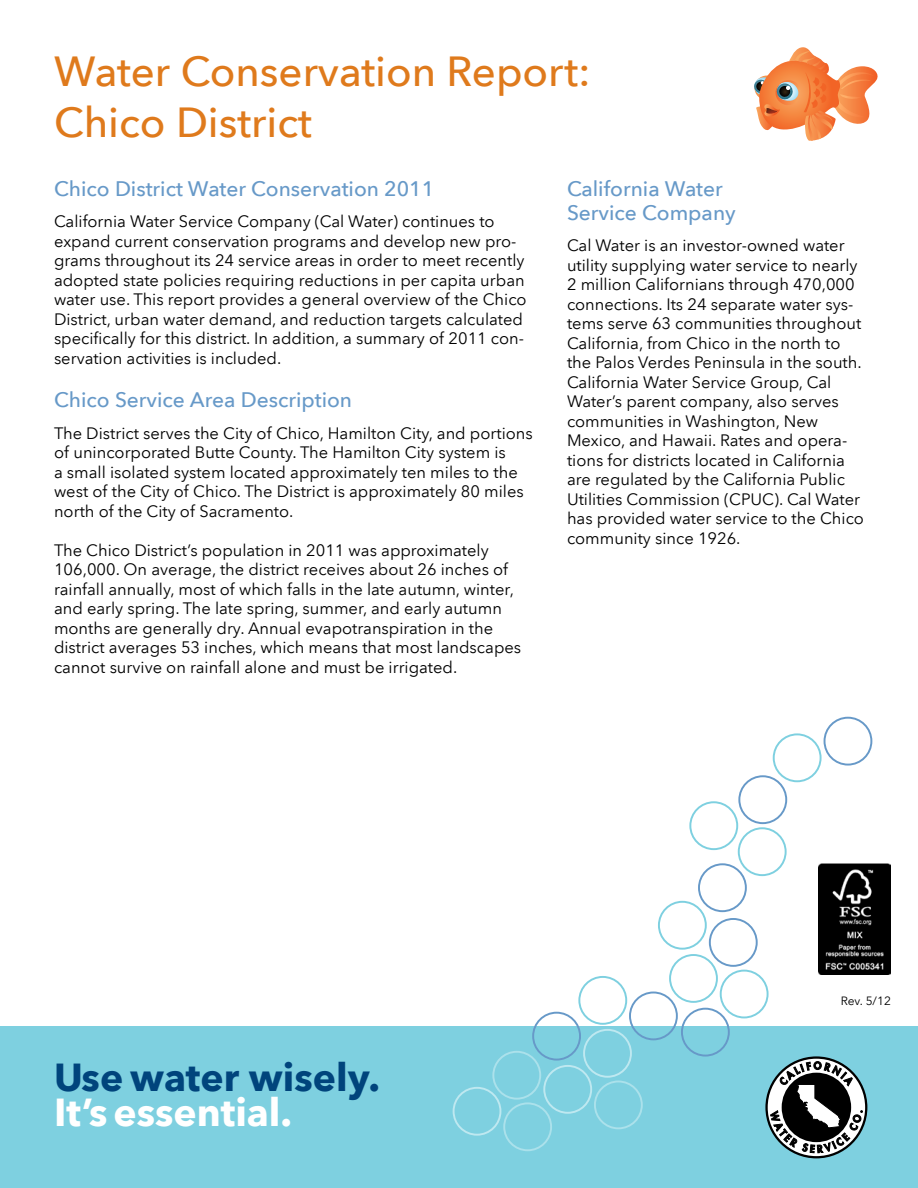
<style>
.page{position:relative;width:918px;height:1188px;background:#fff}
.page>*{position:absolute;margin:0;border:0;box-sizing:border-box;transform-origin:0 0}
.t1{font:500 42px/51px "Avenir Next LT Com";color:#df7a1c}
.t2{font:700 39px "Avenir Next LT Com";color:#00447c}
.t3{font:700 39px "Avenir Next LT Com";color:#fff}
.t4{font:500 21px/24px "Avenir Next LT Com";color:#6799c8}
.t5{font:16.5px/19.5px "Avenir Next LT Com";color:#000}
.t6{font:12px "Avenir Next LT Com";color:#000}
</style>
<div class="page">
<div style="left:0;top:1026px;width:918px;height:162px;background:#7ed0e0"></div>
<div style="left:765px;top:1056px;width:102px;height:102px;border:2px solid #000;border-radius:50%"></div>
<svg style="left:770px;top:1061px;width:93px;height:98px;background:#6f7b7e"></svg>
<img style="left:818px;top:864px;width:73px;height:111px">
<svg style="left:754px;top:47px;width:124px;height:94px"></svg>
<div style="left:578px;top:976px;width:49px;height:49px;border:2px solid #7ed0e0;border-radius:50%"></div>
<div style="left:629px;top:992px;width:49px;height:48px;border:2px solid #6799c8;border-radius:50%"></div>
<div style="left:669px;top:954px;width:49px;height:49px;border:2px solid #7ed0e0;border-radius:50%"></div>
<div style="left:709px;top:918px;width:49px;height:49px;border:2px solid #6799c8;border-radius:50%"></div>
<div style="left:720px;top:970px;width:49px;height:48px;border:2px solid #7ed0e0;border-radius:50%"></div>
<div style="left:689px;top:801px;width:49px;height:49px;border:2px solid #7ed0e0;border-radius:50%"></div>
<div style="left:658px;top:901px;width:49px;height:49px;border:2px solid #7ed0e0;border-radius:50%"></div>
<div style="left:698px;top:863px;width:49px;height:49px;border:2px solid #6799c8;border-radius:50%"></div>
<div style="left:738px;top:827px;width:49px;height:49px;border:2px solid #7ed0e0;border-radius:50%"></div>
<div style="left:738px;top:775px;width:49px;height:49px;border:2px solid #6799c8;border-radius:50%"></div>
<div style="left:453px;top:1087px;width:48px;height:49px;border:2px solid #bee8f0;border-radius:50%"></div>
<div style="left:492px;top:1051px;width:49px;height:49px;border:2px solid #abe1eb;border-radius:50%"></div>
<div style="left:503px;top:1102px;width:49px;height:49px;border:2px solid #abe1eb;border-radius:50%"></div>
<div style="left:543px;top:1065px;width:49px;height:49px;border:2px solid #bee8f0;border-radius:50%"></div>
<div style="left:583px;top:1029px;width:49px;height:49px;border:2px solid #bee8f0;border-radius:50%"></div>
<div style="left:594px;top:1081px;width:49px;height:48px;border:2px solid #abe1eb;border-radius:50%"></div>
<div style="left:532px;top:1012px;width:49px;height:49px;border:2px solid #6799c8;border-radius:50%"></div>
<div style="left:773px;top:733px;width:49px;height:49px;border:2px solid #7ed0e0;border-radius:50%"></div>
<div style="left:824px;top:717px;width:48px;height:49px;border:2px solid #6799c8;border-radius:50%"></div>
<div style="left:681px;top:1008px;width:49px;height:49px;border:2px solid #6799c8;border-radius:50%"></div>
<h1 class="t1" style="left:54px;top:46px;width:538px">Water Conservation Report:<br>Chico District</h1>
<p class="t4" style="left:54px;top:177px;width:382px">Chico District Water Conservation 2011</p>
<p class="t5" style="left:54px;top:212px;width:474px">California Water Service Company (Cal Water) continues to expand current conservation programs and develop new pro&shy;grams throughout its 24 service areas in order to meet recently adopted state policies requiring reductions in per capita urban water use. This report provides a general overview of the Chico District, urban water demand, and reduction targets calculated specifically for this district. In addition, a summary of 2011 con&shy;servation activities is included.</p>
<p class="t4" style="left:54px;top:388px;width:300px">Chico Service Area Description</p>
<p class="t5" style="left:54px;top:423px;width:480px">The District serves the City of Chico, Hamilton City, and portions of unincorporated Butte County. The Hamilton City system is<br>a small isolated system located approximately ten miles to the west of the City of Chico. The District is approximately 80 miles north of the City of Sacramento.</p>
<p class="t5" style="left:54px;top:540px;width:469px">The Chico District’s population in 2011 was approximately 106,000. On average, the district receives about 26 inches of rainfall annually, most of which falls in the late autumn, winter, and early spring. The late spring, summer, and early autumn months are generally dry. Annual evapotranspiration in the district averages 53 inches, which means that most landscapes cannot survive on rainfall alone and must be irrigated.</p>
<p class="t4" style="left:567px;top:177px;width:170px">California Water<br>Service Company</p>
<p class="t5" style="left:567px;top:236px;width:299px">Cal Water is an investor-owned water utility supplying water service to nearly 2 million Californians through 470,000 connections. Its 24 separate water sys&shy;tems serve 63 communities throughout California, from Chico in the north to the Palos Verdes Peninsula in the south.<br>California Water Service Group, Cal Water’s parent company, also serves communities in Washington, New Mexico, and Hawaii. Rates and opera&shy;tions for districts located in California are regulated by the California Public Utilities Commission (CPUC). Cal Water has provided water service to the Chico community since 1926.</p>
<h2 class="t2" style="left:54px;top:1054px;width:328px">Use water wisely.</h2>
<h2 class="t3" style="left:54px;top:1088px;width:240px">It’s essential.</h2>
<p class="t6" style="left:841px;top:994px;width:52px">Rev. 5/12</p>
</div>
